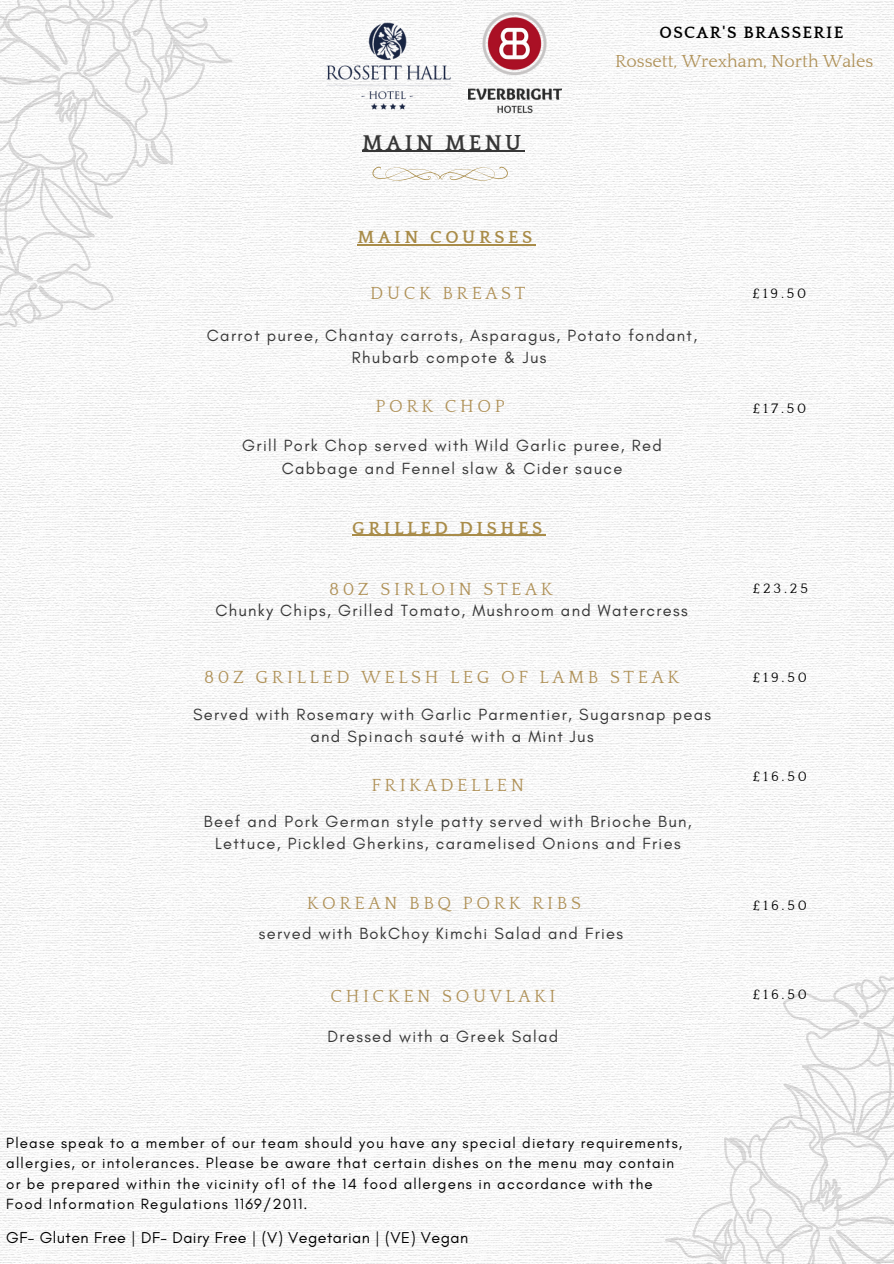
<style>
.page{position:relative;width:894px;height:1264px;background:#fff}
.page>*{position:absolute;margin:0;border:0;box-sizing:border-box;transform-origin:0 0}
.t1{font:700 21.9px "Quattrocento";letter-spacing:.15em;color:#373737}
.t2{font:18px "Quattrocento";letter-spacing:.2em;color:#b09259}
.t3{font:700 18px "Quattrocento";letter-spacing:.2em;color:#a98c49}
.t4{font:17.85px "Quattrocento";color:#b09259}
.t5{font:700 16.95px "Quattrocento";letter-spacing:.08em;color:#000}
.t6{font:16.5px/22.5px "Glacial Indifference";letter-spacing:.08em;color:#373737;text-align:center}
.t7{font:16.05px "Glacial Indifference";letter-spacing:.03em;color:#000}
.t8{font:15px/20.2px "Glacial Indifference";letter-spacing:.08em;color:#000}
.t9{font:14.1px "Quattrocento";letter-spacing:.2em;color:#000}
</style>
<div class="page">
<img style="left:0;top:0;width:893px;height:1263px">
<svg style="left:664px;top:975px;width:229px;height:288px"></svg>
<svg style="left:0;top:0;width:233px;height:327px"></svg>
<svg style="left:372px;top:167px;width:135px;height:14px"></svg>
<img style="left:477px;top:12px;width:84px;height:100px">
<img style="left:295px;top:6px;width:182px;height:126px">
<hr style="left:362px;top:151px;width:162px;height:1px;background:#373737">
<hr style="left:357px;top:244px;width:178px;height:1px;background:#a98c49">
<hr style="left:352px;top:535px;width:193px;height:1px;background:#a98c49">
<p class="t5" style="left:659px;top:24px;width:185px">OSCAR'S BRASSERIE</p>
<p class="t1" style="left:362px;top:131px;width:160px">MAIN MENU</p>
<h2 class="t3" style="left:357px;top:228px;width:176px">MAIN COURSES</h2>
<h4 class="t4" style="left:615px;top:51px;width:259px">Rossett, Wrexham, North Wales</h4>
<h2 class="t2" style="left:370px;top:284px;width:157px">DUCK BREAST</h2>
<h3 class="t6" style="left:207px;top:323px;width:491px">Carrot puree, Chantay carrots, Asparagus, Potato fondant,<br>Rhubarb compote &amp; Jus</h3>
<p class="t2" style="left:375px;top:396px;width:131px">PORK CHOP</p>
<h4 class="t6" style="left:242px;top:434px;width:421px">Grill Pork Chop served with Wild Garlic puree, Red<br>Cabbage and Fennel slaw &amp; Cider sauce</h4>
<h3 class="t3" style="left:352px;top:518px;width:191px">GRILLED DISHES</h3>
<h4 class="t2" style="left:329px;top:579px;width:225px">80Z SIRLOIN STEAK</h4>
<p class="t6" style="left:215px;top:599px;width:473px">Chunky Chips, Grilled Tomato, Mushroom and Watercress</p>
<h2 class="t2" style="left:204px;top:667px;width:476px">80Z GRILLED WELSH LEG OF LAMB STEAK</h2>
<h3 class="t6" style="left:193px;top:702px;width:519px">Served with Rosemary with Garlic Parmentier, Sugarsnap peas and Spinach sauté with a Mint Jus</h3>
<h4 class="t2" style="left:371px;top:775px;width:154px">FRIKADELLEN</h4>
<p class="t6" style="left:204px;top:809px;width:489px">Beef and Pork German style patty served with Brioche Bun,<br>Lettuce, Pickled Gherkins, caramelised Onions and Fries</p>
<h3 class="t2" style="left:307px;top:893px;width:275px">KOREAN BBQ PORK RIBS</h3>
<p class="t6" style="left:259px;top:921px;width:366px">served with BokChoy Kimchi Salad and Fries</p>
<h4 class="t2" style="left:330px;top:986px;width:226px">CHICKEN SOUVLAKI</h4>
<h3 class="t6" style="left:327px;top:1024px;width:232px">Dressed with a Greek Salad</h3>
<h1 class="t8" style="left:6px;top:1132px;width:677px">Please speak to a member of our team should you have any special dietary requirements, allergies, or intolerances. Please be aware that certain dishes on the menu may contain or be prepared within the vicinity of1 of the 14 food allergens in accordance with the Food Information Regulations 1169/2011.</h1>
<h4 class="t7" style="left:6px;top:1227px;width:463px">GF- Gluten Free | DF- Dairy Free | (V) Vegetarian | (VE) Vegan</h4>
<p class="t9" style="left:752px;top:286px;width:55px">£19.50</p>
<h3 class="t9" style="left:752px;top:401px;width:55px">£17.50</h3>
<h4 class="t9" style="left:752px;top:581px;width:56px">£23.25</h4>
<p class="t9" style="left:752px;top:669px;width:55px">£19.50</p>
<p class="t9" style="left:752px;top:769px;width:55px">£16.50</p>
<p class="t9" style="left:752px;top:898px;width:55px">£16.50</p>
<h3 class="t9" style="left:752px;top:986px;width:55px">£16.50</h3>
</div>
